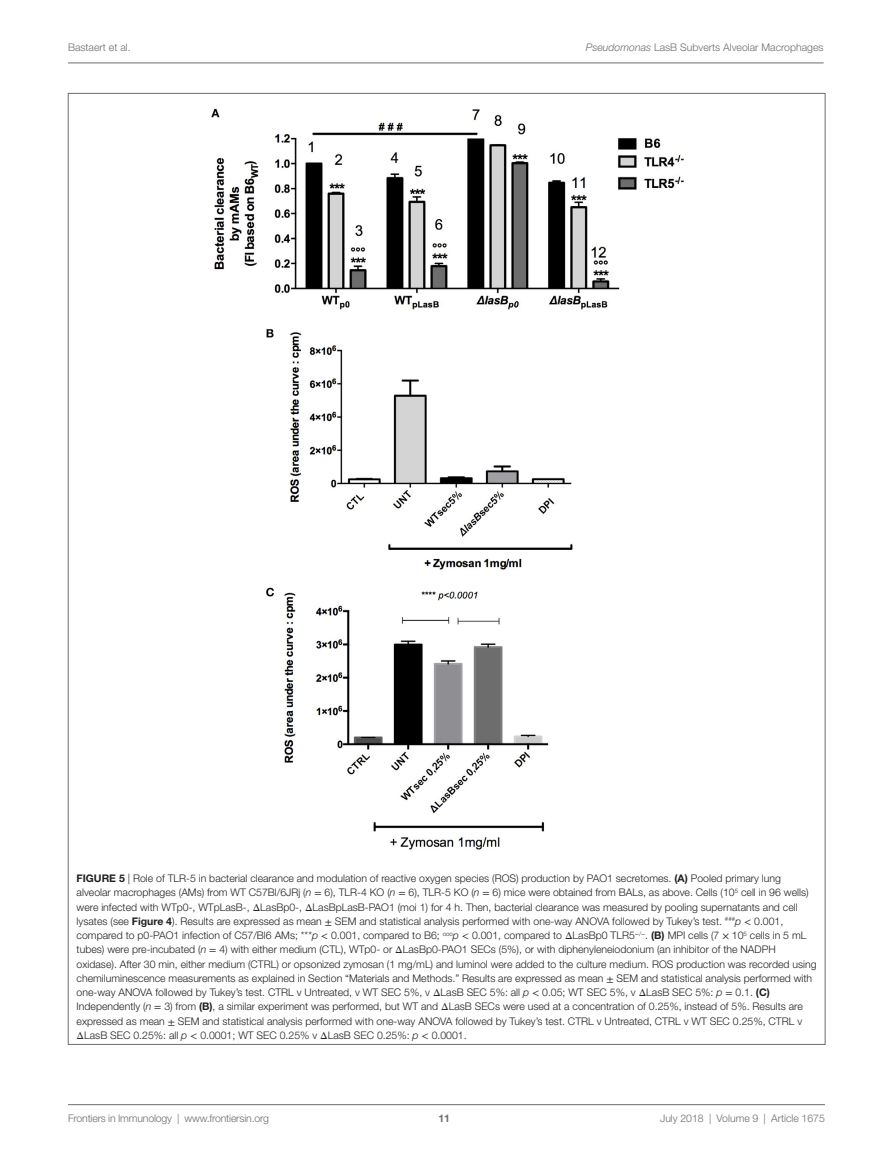
<style>
.page{position:relative;width:893px;height:1170px;background:#fff}
.page>*{position:absolute;margin:0;border:0;box-sizing:border-box;transform-origin:0 0}
.t1{font:300 10.5px/14.2px "Helvetica Neue LT Std";color:#231f20}
.t2{font:300 10.5px "Helvetica Neue LT Std";color:#6c6d70}
.t3{font:700 10.5px "Helvetica Neue LT Std";color:#6c6d70}
.s1{font-style:italic}
.s2{font-weight:700}
.s3{font-family:"STIX General";font-weight:400}
</style>
<div class="page">
<img style="left:211px;top:108px;width:473px;height:742px">
<hr style="left:68px;top:1104px;width:757px;height:1px;background:#6c6d70">
<hr style="left:68px;top:63px;width:755px;height:1px;background:#6c6d70">
<p class="t2" style="left:68px;top:41px;width:64px">Bastaert et al.</p>
<p class="t2" style="left:586px;top:41px;width:239px"><span class="s1">Pseudomonas</span> LasB Subverts Alveolar Macrophages</p>
<p class="t1" style="left:77px;top:870px;width:741px"><span class="s2">Figure 5</span> | Role of TLR-5 in bacterial clearance and modulation of reactive oxygen species (ROS) production by PAO1 secretomes. <span class="s2">(A)</span> Pooled primary lung alveolar macrophages (AMs) from WT C57Bl/6JRj (<span class="s1">n</span> <span class="s3">=</span> 6), TLR-4 KO (<span class="s1">n</span> <span class="s3">=</span> 6), TLR-5 KO (<span class="s1">n</span> <span class="s3">=</span> 6) mice were obtained from BALs, as above. Cells (10<sup>5</sup> cell in 96 wells) were infected with WTp0-, WTpLasB-, <span class="s3">Δ</span>LasBp0-, <span class="s3">Δ</span>LasBpLasB-PAO1 (moi 1) for 4 h. Then, bacterial clearance was measured by pooling supernatants and cell lysates (see <span class="s2">Figure 4</span>). Results are expressed as mean <span class="s3">±</span> SEM and statistical analysis performed with one-way ANOVA followed by Tukey’s test. <sup>###</sup><span class="s1">p</span> <span class="s3">&lt;</span> 0.001, compared to p0-PAO1 infection of C57/Bl6 AMs; ***<span class="s1">p</span> <span class="s3">&lt;</span> 0.001, compared to B6; <sup>ooo</sup><span class="s1">p</span> <span class="s3">&lt;</span> 0.001, compared to <span class="s3">Δ</span>LasBp0 TLR5<sup>−</sup><sup>/</sup><sup>−</sup>. <span class="s2">(B)</span> MPI cells (7 <span class="s3">×</span> 10<sup>5</sup> cells in 5 mL tubes) were pre-incubated (<span class="s1">n</span> <span class="s3">=</span> 4) with either medium (CTL), WTp0- or <span class="s3">Δ</span>LasBp0-PAO1 SECs (5%), or with diphenyleneiodonium (an inhibitor of the NADPH oxidase). After 30 min, either medium (CTRL) or opsonized zymosan (1 mg/mL) and luminol were added to the culture medium. ROS production was recorded using chemiluminescence measurements as explained in Section “Materials and Methods.” Results are expressed as mean <span class="s3">±</span> SEM and statistical analysis performed with one-way ANOVA followed by Tukey’s test. CTRL v Untreated, v WT SEC 5%, v <span class="s3">Δ</span>LasB SEC 5%: all <span class="s1">p</span> <span class="s3">&lt;</span> 0.05; WT SEC 5%, v <span class="s3">Δ</span>LasB SEC 5%: <span class="s1">p</span> <span class="s3">=</span> 0.1. <span class="s2">(C)<br></span>Independently (<span class="s1">n</span> <span class="s3">=</span> 3) from <span class="s2">(B)</span>, a similar experiment was performed, but WT and <span class="s3">Δ</span>LasB SECs were used at a concentration of 0.25%, instead of 5%. Results are expressed as mean <span class="s3">±</span> SEM and statistical analysis performed with one-way ANOVA followed by Tukey’s test. CTRL v Untreated, CTRL v WT SEC 0.25%, CTRL v <span class="s3">Δ</span>LasB SEC 0.25%: all <span class="s1">p</span> <span class="s3">&lt;</span> 0.0001; WT SEC 0.25% v <span class="s3">Δ</span>LasB SEC 0.25%: <span class="s1">p</span> <span class="s3">&lt;</span> 0.0001.</p>
<p class="t2" style="left:68px;top:1111px;width:203px">Frontiers in Immunology | www.frontiersin.org</p>
<p class="t2" style="left:660px;top:1111px;width:166px">July 2018 | Volume 9 | Article 1675</p>
<p class="t3" style="left:439px;top:1111px;width:13px">11</p>
</div>
